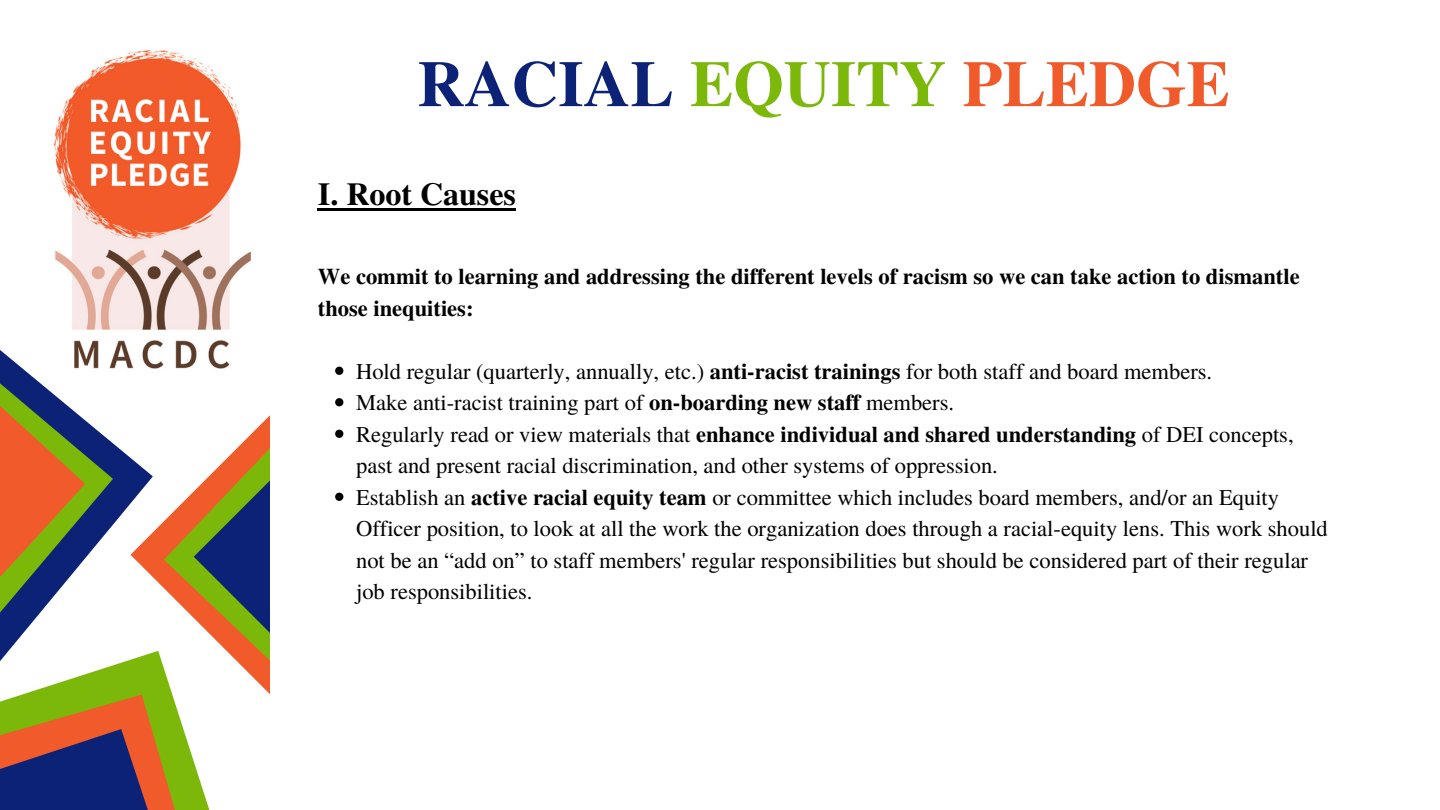
<style>
.page{position:relative;width:1440px;height:810px;background:#fff}
.page>*{position:absolute;margin:0;border:0;box-sizing:border-box;transform-origin:0 0}
.t1{font:700 65px "Te X Gyre Termes";color:#0b2276}
.t2{font:700 32px "Te X Gyre Termes";color:#000}
.t3{font:22.5px/31.5px "Te X Gyre Termes";color:#000}
.t4{font:700 22.5px/31.5px "Te X Gyre Termes";color:#000}
.s1{color:#7cb80a}
.s2{color:#f15a2a}
.s3{font-weight:700}
</style>
<div class="page">
<img style="left:54px;top:49px;width:197px;height:320px">
<svg style="left:153px;top:415px;width:117px;height:279px"></svg>
<svg style="left:164px;top:436px;width:30px;height:215px"></svg>
<svg style="left:194px;top:436px;width:76px;height:238px;background:#8a7758"></svg>
<svg style="left:113px;top:305px;width:40px;height:272px"></svg>
<svg style="left:0;top:217px;width:113px;height:434px"></svg>
<svg style="left:0;top:651px;width:227px;height:159px"></svg>
<svg style="left:0;top:386px;width:85px;height:218px;background:#977147"></svg>
<svg style="left:335px;top:367px;width:8px;height:8px"></svg>
<svg style="left:335px;top:398px;width:8px;height:8px"></svg>
<svg style="left:335px;top:430px;width:8px;height:8px"></svg>
<svg style="left:335px;top:493px;width:8px;height:8px"></svg>
<hr style="left:318px;top:208px;width:198px;height:3px;background:#000">
<p class="t1" style="left:417px;top:33px;width:814px">RACIAL <span class="s1">EQUITY</span> <span class="s2">PLEDGE</span></p>
<p class="t2" style="left:318px;top:170px;width:200px">I. Root Causes</p>
<p class="t4" style="left:318px;top:260px;width:983px">We commit to learning and addressing the different levels of racism so we can take action to dismantle those inequities:</p>
<p class="t3" style="left:356px;top:354px;width:858px">Hold regular (quarterly, annually, etc.) <span class="s3">anti-racist trainings</span> for both staff and board members.</p>
<p class="t3" style="left:356px;top:386px;width:600px">Make anti-racist training part of <span class="s3">on-boarding new staff</span> members.</p>
<p class="t3" style="left:356px;top:417px;width:939px">Regularly read or view materials that <span class="s3">enhance individual and shared understanding</span> of DEI concepts, past and present racial discrimination, and other systems of oppression.</p>
<p class="t3" style="left:356px;top:480px;width:973px">Establish an <span class="s3">active racial equity team</span> or committee which includes board members, and/or an Equity Officer position, to look at all the work the organization does through a racial-equity lens. This work should not be an “add on” to staff members' regular responsibilities but should be considered part of their regular job responsibilities.</p>
</div>
